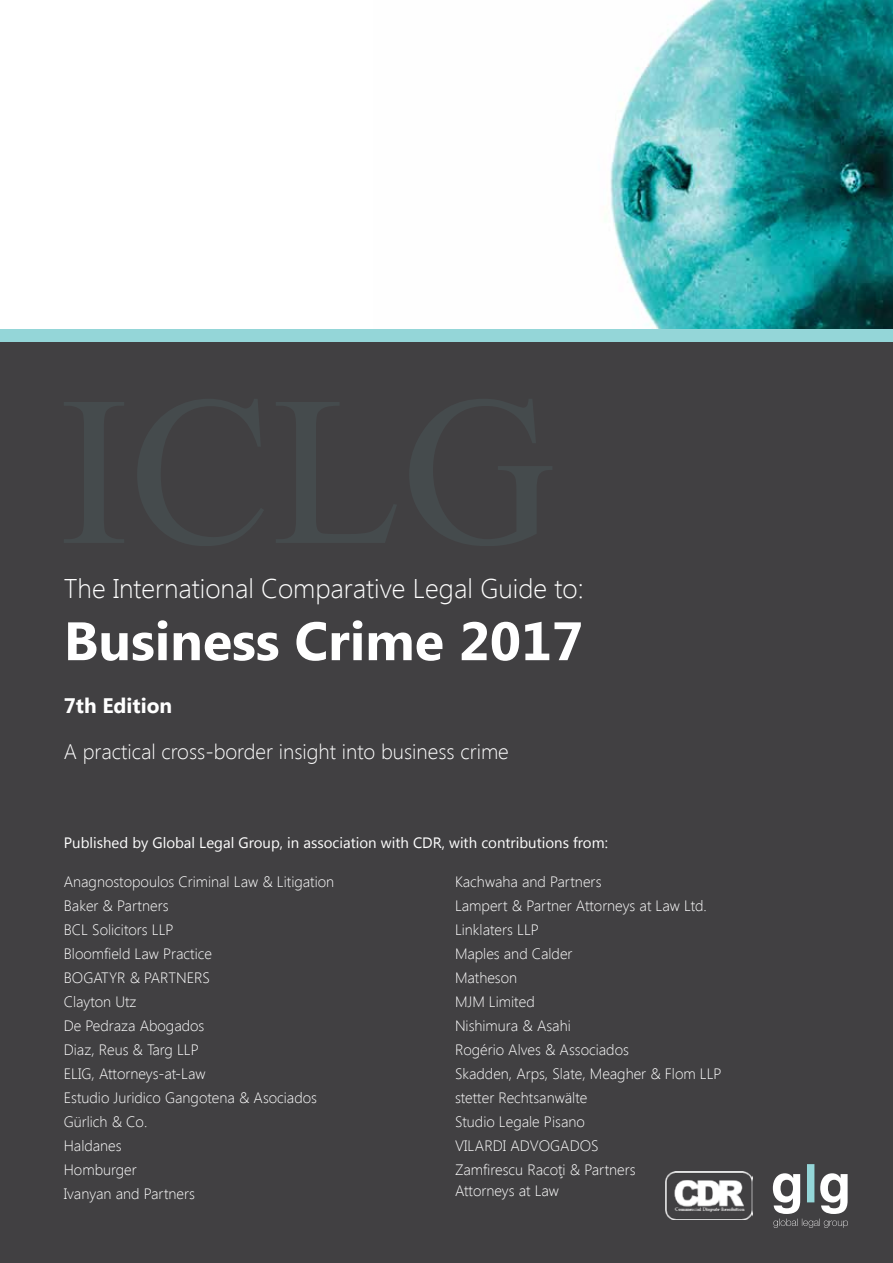
<style>
.page{position:relative;width:893px;height:1263px;background:#fff}
.page>*{position:absolute;margin:0;border:0;box-sizing:border-box;transform-origin:0 0}
.t1{font:700 54px "Segoe UI";color:#fff}
.t2{font:300 27px "Segoe UI";color:#fff}
.t3{font:300 21px "Segoe UI";color:#fff}
.t4{font:700 21px "Segoe UI";color:#fff}
.t5{font:300 15px/24px "Segoe UI";color:#fff}
.t6{font:15px "Segoe UI";color:#fff}
</style>
<div class="page">
<div style="left:0;top:331px;width:893px;height:932px;background:#414042"></div>
<img style="left:373px;top:0;width:520px;height:330px">
<div style="left:0;top:330px;width:893px;height:12px;background:#94d6d8"></div>
<img style="left:665px;top:1171px;width:88px;height:48px">
<svg style="left:773px;top:1164px;width:75px;height:64px"></svg>
<h2 class="t2" style="left:64px;top:570px;width:521px">The International Comparative Legal Guide to:</h2>
<h1 class="t1" style="left:64px;top:602px;width:521px">Business Crime 2017</h1>
<h3 class="t4" style="left:64px;top:690px;width:110px">7th Edition</h3>
<h3 class="t3" style="left:64px;top:737px;width:447px">A practical cross-border insight into business crime</h3>
<p class="t6" style="left:64px;top:832px;width:546px">Published by Global Legal Group, in association with CDR, with contributions from:</p>
<p class="t5" style="left:64px;top:869px;width:272px">Anagnostopoulos Criminal Law &amp; Litigation<br>Baker &amp; Partners<br>BCL Solicitors LLP<br>Bloomfield Law Practice<br>BOGATYR &amp; PARTNERS<br>Clayton Utz<br>De Pedraza Abogados<br>Diaz, Reus &amp; Targ LLP<br>ELIG, Attorneys-at-Law<br>Estudio Juridico Gangotena &amp; Asociados<br>Gürlich &amp; Co.<br>Haldanes<br>Homburger<br>Ivanyan and Partners</p>
<p class="t5" style="left:455px;top:869px;width:268px">Kachwaha and Partners<br>Lampert &amp; Partner Attorneys at Law Ltd.<br>Linklaters LLP<br>Maples and Calder<br>Matheson<br>MJM Limited<br>Nishimura &amp; Asahi<br>Rogério Alves &amp; Associados<br>Skadden, Arps, Slate, Meagher &amp; Flom LLP stetter Rechtsanwälte<br>Studio Legale Pisano<br>VILARDI ADVOGADOS<br>Zamfirescu Racoţi &amp; Partners</p>
<p class="t5" style="left:455px;top:1178px;width:106px">Attorneys at Law</p>
</div>
